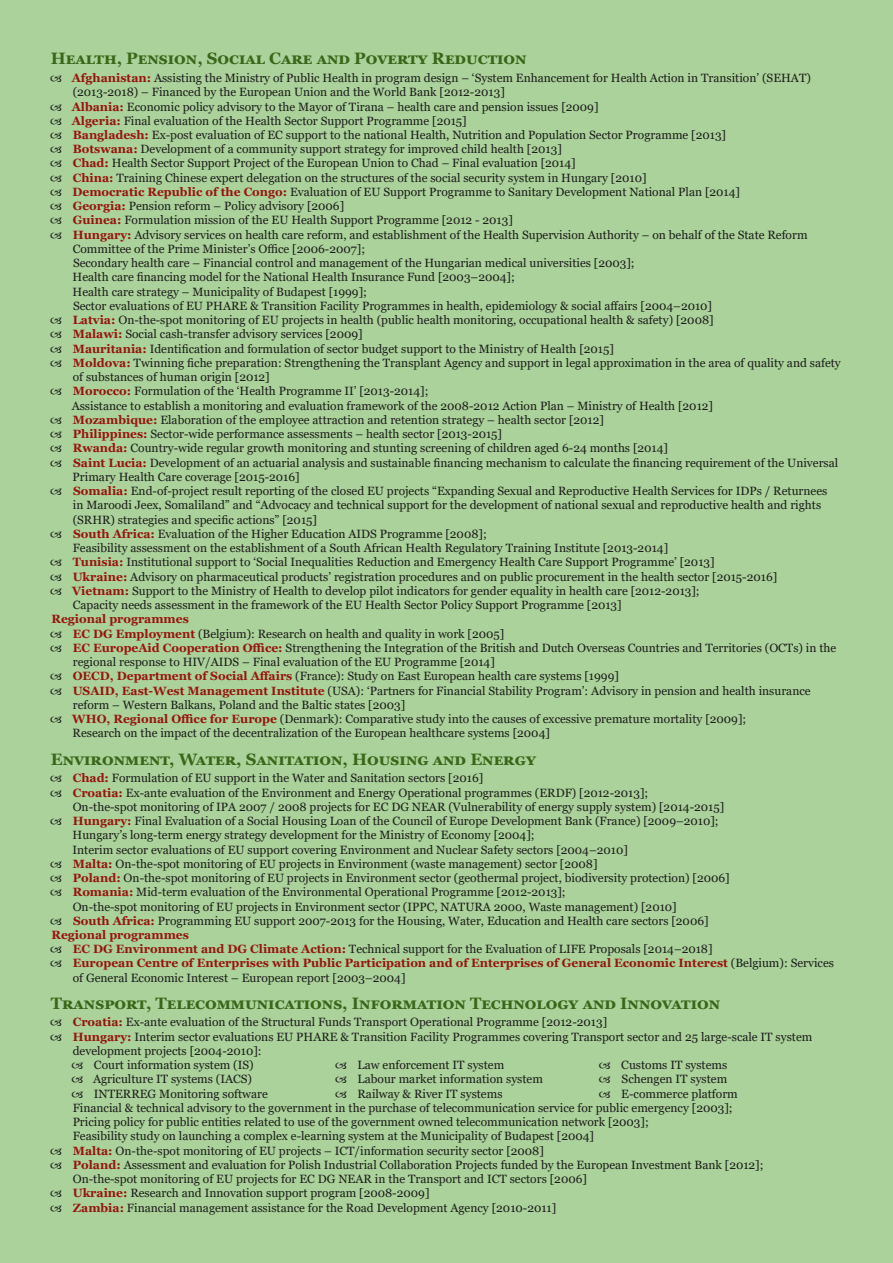
<style>
.page{position:relative;width:893px;height:1263px;background:#aad29a}
.page>*{position:absolute;margin:0;border:0;box-sizing:border-box;transform-origin:0 0}
.t1{font:700 16.5px "Georgia";letter-spacing:.005em;color:#396618}
.t2{font:12px/14.2px "Georgia";color:#1d1d1b}
.t3{font:700 12px "Georgia";color:#96150e}
.s1{font-weight:700;color:#96150e}
.s2{font-weight:400;color:#1d1d1b}
</style>
<div class="page">
<h1 class="t1" style="left:51px;top:47px;width:477px">Health, Pension, Social Care and Poverty Reduction</h1>
<p class="t2" style="left:72px;top:71px;width:771px"><span class="s1">Afghanistan:</span> Assisting the Ministry of Public Health in program design – ‘System Enhancement for Health Action in Transition’ (SEHAT) (2013-2018) – Financed by the European Union and the World Bank [2012-2013]<br><span class="s1">Albania:</span> Economic policy advisory to the Mayor of Tirana – health care and pension issues [2009]<br><span class="s1">Algeria:</span> Final evaluation of the Health Sector Support Programme [2015]<br><span class="s1">Bangladesh:</span> Ex-post evaluation of EC support to the national Health, Nutrition and Population Sector Programme [2013]<br><span class="s1">Botswana:</span> Development of a community support strategy for improved child health [2013]<br><span class="s1">Chad:</span> Health Sector Support Project of the European Union to Chad – Final evaluation [2014]<br><span class="s1">China:</span> Training Chinese expert delegation on the structures of the social security system in Hungary [2010]<br><span class="s1">Democratic Republic of the Congo:</span> Evaluation of EU Support Programme to Sanitary Development National Plan [2014]<br><span class="s1">Georgia:</span> Pension reform – Policy advisory [2006]<br><span class="s1">Guinea:</span> Formulation mission of the EU Health Support Programme [2012 - 2013]<br><span class="s1">Hungary:</span> Advisory services on health care reform, and establishment of the Health Supervision Authority – on behalf of the State Reform Committee of the Prime Minister’s Office [2006-2007];<br>Secondary health care – Financial control and management of the Hungarian medical universities [2003];<br>Health care financing model for the National Health Insurance Fund [2003–2004];<br>Health care strategy – Municipality of Budapest [1999];<br>Sector evaluations of EU PHARE &amp; Transition Facility Programmes in health, epidemiology &amp; social affairs [2004–2010]<br><span class="s1">Latvia:</span> On-the-spot monitoring of EU projects in health (public health monitoring, occupational health &amp; safety) [2008]<br><span class="s1">Malawi:</span> Social cash-transfer advisory services [2009]<br><span class="s1">Mauritania:</span> Identification and formulation of sector budget support to the Ministry of Health [2015]<br><span class="s1">Moldova:</span> Twinning fiche preparation: Strengthening the Transplant Agency and support in legal approximation in the area of quality and safety of substances of human origin [2012]<br><span class="s1">Morocco:</span> Formulation of the ‘Health Programme II’ [2013-2014];<br>Assistance to establish a monitoring and evaluation framework of the 2008-2012 Action Plan – Ministry of Health [2012]<br><span class="s1">Mozambique:</span> Elaboration of the employee attraction and retention strategy – health sector [2012]<br><span class="s1">Philippines:</span> Sector-wide performance assessments – health sector [2013-2015]<br><span class="s1">Rwanda:</span> Country-wide regular growth monitoring and stunting screening of children aged 6-24 months [2014]<br><span class="s1">Saint Lucia:</span> Development of an actuarial analysis and sustainable financing mechanism to calculate the financing requirement of the Universal Primary Health Care coverage [2015-2016]<br><span class="s1">Somalia:</span> End-of-project result reporting of the closed EU projects “Expanding Sexual and Reproductive Health Services for IDPs / Returnees<br>in Maroodi Jeex, Somaliland” and “Advocacy and technical support for the development of national sexual and reproductive health and rights (SRHR) strategies and specific actions” [2015]<br><span class="s1">South Africa:</span> Evaluation of the Higher Education AIDS Programme [2008];<br>Feasibility assessment on the establishment of a South African Health Regulatory Training Institute [2013-2014]<br><span class="s1">Tunisia:</span> Institutional support to ‘Social Inequalities Reduction and Emergency Health Care Support Programme’ [2013]<br><span class="s1">Ukraine:</span> Advisory on pharmaceutical products’ registration procedures and on public procurement in the health sector [2015-2016]<br><span class="s1">Vietnam:</span> Support to the Ministry of Health to develop pilot indicators for gender equality in health care [2012-2013];<br>Capacity needs assessment in the framework of the EU Health Sector Policy Support Programme [2013]</p>
<p class="t2" style="left:72px;top:612px;width:766px;text-indent:-21px"><span class="s1">Regional programmes<br>EC DG Employment</span> (Belgium): Research on health and quality in work [2005]<br><span class="s1">EC EuropeAid Cooperation Office:</span> Strengthening the Integration of the British and Dutch Overseas Countries and Territories (OCTs) in the regional response to HIV/AIDS – Final evaluation of the EU Programme [2014]<br><span class="s1">OECD, Department of Social Affairs</span> (France): Study on East European health care systems [1999]<br><span class="s1">USAID, East-West Management Institute</span> (USA): ‘Partners for Financial Stability Program’: Advisory in pension and health insurance reform – Western Balkans, Poland and the Baltic states [2003]<br><span class="s1">WHO, Regional Office for Europe</span> (Denmark): Comparative study into the causes of excessive premature mortality [2009];<br>Research on the impact of the decentralization of the European healthcare systems [2004]</p>
<h1 class="t1" style="left:51px;top:748px;width:487px">Environment, Water, Sanitation, Housing and Energy</h1>
<p class="t2" style="left:73px;top:771px;width:412px"><span class="s1">Chad:</span> Formulation of EU support in the Water and Sanitation sectors [2016]</p>
<p class="t2" style="left:73px;top:785px;width:577px"><span class="s1">Croatia:</span> Ex-ante evaluation of the Environment and Energy Operational programmes (ERDF) [2012-2013];</p>
<p class="t2" style="left:73px;top:800px;width:653px">On-the-spot monitoring of IPA 2007 / 2008 projects for EC DG NEAR (Vulnerability of energy supply system) [2014-2015]</p>
<p class="t2" style="left:73px;top:814px;width:647px"><span class="s1">Hungary:</span> Final Evaluation of a Social Housing Loan of the Council of Europe Development Bank (France) [2009–2010];</p>
<p class="t2" style="left:73px;top:828px;width:463px">Hungary’s long-term energy strategy development for the Ministry of Economy [2004];</p>
<p class="t2" style="left:73px;top:842px;width:557px">Interim sector evaluations of EU support covering Environment and Nuclear Safety sectors [2004–2010]</p>
<p class="t2" style="left:73px;top:857px;width:526px"><span class="s1">Malta:</span> On-the-spot monitoring of EU projects in Environment (waste management) sector [2008]</p>
<p class="t2" style="left:73px;top:871px;width:658px"><span class="s1">Poland:</span> On-the-spot monitoring of EU projects in Environment sector (geothermal project, biodiversity protection) [2006]</p>
<p class="t2" style="left:73px;top:885px;width:494px"><span class="s1">Romania:</span> Mid-term evaluation of the Environmental Operational Programme [2012-2013];</p>
<p class="t2" style="left:73px;top:899px;width:605px">On-the-spot monitoring of EU projects in Environment sector (IPPC, NATURA 2000, Waste management) [2010]</p>
<p class="t2" style="left:73px;top:914px;width:637px"><span class="s1">South Africa:</span> Programming EU support 2007-2013 for the Housing, Water, Education and Health care sectors [2006]</p>
<p class="t3" style="left:52px;top:927px;width:139px">Regional programmes</p>
<p class="t2" style="left:73px;top:942px;width:641px"><span class="s1">EC DG Environment and DG Climate Action:</span> Technical support for the Evaluation of LIFE Proposals [2014–2018]</p>
<p class="t3" style="left:73px;top:955px;width:763px">European Centre of Enterprises with Public Participation and of Enterprises of General Economic Interest <span class="s2">(Belgium): Services</span></p>
<p class="t2" style="left:73px;top:971px;width:334px">of General Economic Interest – European report [2003–2004]</p>
<h1 class="t1" style="left:51px;top:992px;width:671px">Transport, Telecommunications, Information Technology and Innovation</h1>
<p class="t2" style="left:73px;top:1015px;width:536px"><span class="s1">Croatia:</span> Ex-ante evaluation of the Structural Funds Transport Operational Programme [2012-2013]</p>
<p class="t2" style="left:73px;top:1030px;width:741px"><span class="s1">Hungary:</span> Interim sector evaluations EU PHARE &amp; Transition Facility Programmes covering Transport sector and 25 large-scale IT system</p>
<p class="t2" style="left:73px;top:1044px;width:190px">development projects [2004-2010]:</p>
<p class="t2" style="left:94px;top:1058px;width:161px">Court information system (IS)</p>
<p class="t2" style="left:93px;top:1072px;width:161px">Agriculture IT systems (IACS)</p>
<p class="t2" style="left:94px;top:1087px;width:176px">INTERREG Monitoring software</p>
<p class="t2" style="left:358px;top:1058px;width:187px">Law enforcement IT system<br>Labour market information system<br>Railway &amp; River IT systems</p>
<p class="t2" style="left:621px;top:1058px;width:108px">Customs IT systems</p>
<p class="t2" style="left:622px;top:1072px;width:107px">Schengen IT system</p>
<p class="t2" style="left:621px;top:1087px;width:118px">E-commerce platform</p>
<p class="t2" style="left:73px;top:1101px;width:661px">Financial &amp; technical advisory to the government in the purchase of telecommunication service for public emergency [2003];</p>
<p class="t2" style="left:73px;top:1115px;width:578px">Pricing policy for public entities related to use of the government owned telecommunication network [2003];</p>
<p class="t2" style="left:73px;top:1129px;width:523px">Feasibility study on launching a complex e-learning system at the Municipality of Budapest [2004]</p>
<p class="t2" style="left:73px;top:1144px;width:473px"><span class="s1">Malta:</span> On-the-spot monitoring of EU projects – ICT/information security sector [2008]</p>
<p class="t2" style="left:73px;top:1158px;width:692px"><span class="s1">Poland:</span> Assessment and evaluation for Polish Industrial Collaboration Projects funded by the European Investment Bank [2012];</p>
<p class="t2" style="left:73px;top:1172px;width:516px">On-the-spot monitoring of EU projects for EC DG NEAR in the Transport and ICT sectors [2006]</p>
<p class="t2" style="left:73px;top:1186px;width:358px"><span class="s1">Ukraine:</span> Research and Innovation support program [2008-2009]</p>
<p class="t2" style="left:73px;top:1201px;width:485px"><span class="s1">Zambia:</span> Financial management assistance for the Road Development Agency [2010-2011]</p>
</div>
